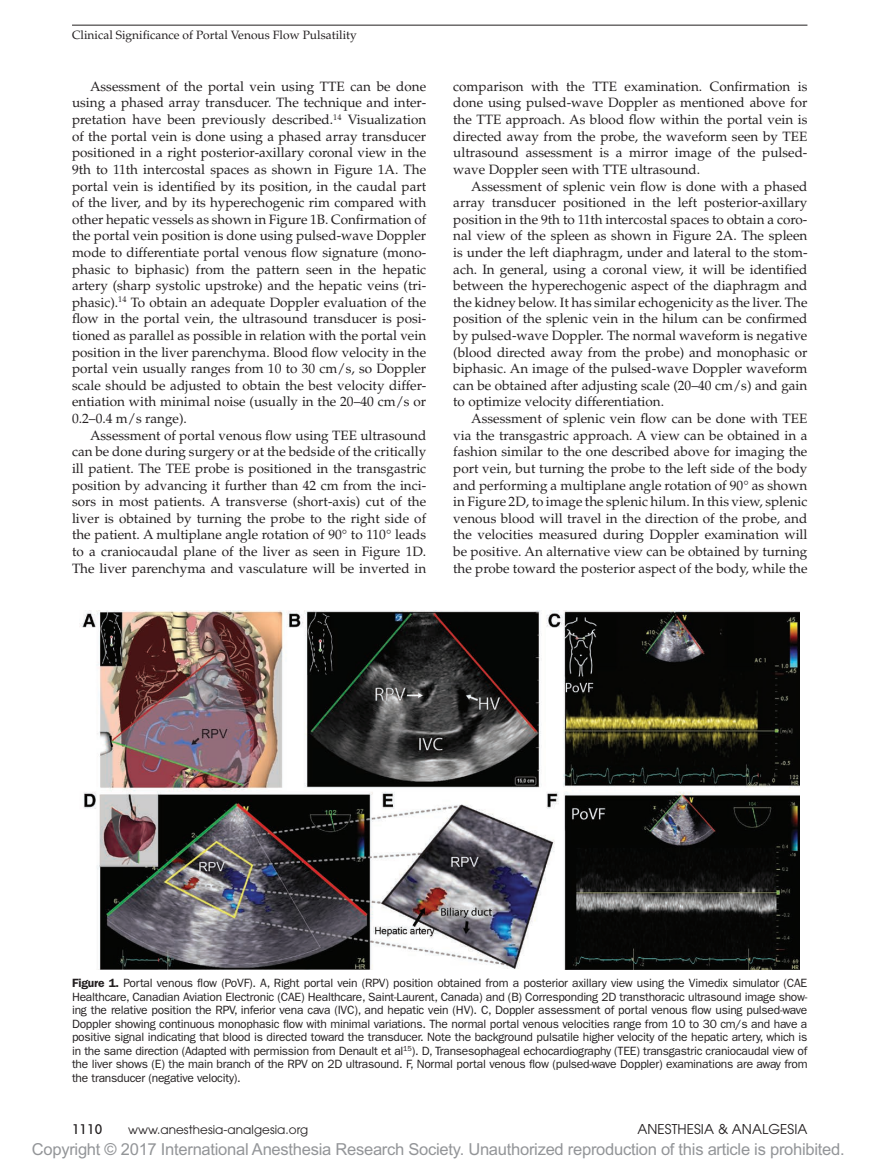
<style>
.page{position:relative;width:878px;height:1175px;background:#fff}
.page>*{position:absolute;margin:0;border:0;box-sizing:border-box;transform-origin:0 0}
.t1{font:16.5px "Arial MT Std";letter-spacing:-.015em;color:#939598}
.t2{font:13.5px/16.6px "Palatino LT Std";color:#231f20;text-align:justify}
.t3{font:13.5px "Avant Garde";letter-spacing:.005em;color:#231f20}
.t4{font:500 condensed 13.5px "Avant Garde";color:#231f20}
.t5{font:12px/13.5px "ITC Franklin Gothic Std";letter-spacing:-.02em;color:#231f20;text-align:justify}
.t6{font:12px "Palatino LT Std";color:#231f20}
.t7{font:12px "Avant Garde";letter-spacing:.005em;color:#231f20}
.s1{font-weight:600}
</style>
<div class="page">
<hr style="left:72px;top:25px;width:735px;height:1px;background:#231f20">
<img style="left:80px;top:610px;width:720px;height:359px">
<p class="t6" style="left:72px;top:28px;width:286px">Clinical Significance of Portal Venous Flow Pulsatility</p>
<p class="t2" style="left:72px;top:78px;width:356px;text-indent:18px">Assessment of the portal vein using TTE can be done using a phased array transducer. The technique and inter&shy;pretation have been previously described.<sup>14</sup> Visualization of the portal vein is done using a phased array transducer positioned in a right posterior-axillary coronal view in the 9th to 11th intercostal spaces as shown in Figure 1A. The portal vein is identified by its position, in the caudal part of the liver, and by its hyperechogenic rim compared with other hepatic vessels as shown in Figure 1B. Confirmation of the portal vein position is done using pulsed-wave Doppler mode to differentiate portal venous flow signature (mono&shy;phasic to biphasic) from the pattern seen in the hepatic artery (sharp systolic upstroke) and the hepatic veins (tri&shy;phasic).<sup>14</sup> To obtain an adequate Doppler evaluation of the flow in the portal vein, the ultrasound transducer is posi&shy;tioned as parallel as possible in relation with the portal vein position in the liver parenchyma. Blood flow velocity in the portal vein usually ranges from 10 to 30 cm/s, so Doppler scale should be adjusted to obtain the best velocity differ&shy;entiation with minimal noise (usually in the 20–40 cm/s or 0.2–0.4 m/s range).</p>
<p class="t2" style="left:72px;top:427px;width:356px;text-indent:18px">Assessment of portal venous flow using TEE ultrasound can be done during surgery or at the bedside of the critically ill patient. The TEE probe is positioned in the transgastric position by advancing it further than 42 cm from the inci&shy;sors in most patients. A transverse (short-axis) cut of the liver is obtained by turning the probe to the right side of the patient. A multiplane angle rotation of 90° to 110° leads to a craniocaudal plane of the liver as seen in Figure 1D.<br>The liver parenchyma and vasculature will be inverted in</p>
<p class="t2" style="left:453px;top:78px;width:356px">comparison with the TTE examination. Confirmation is done using pulsed-wave Doppler as mentioned above for the TTE approach. As blood flow within the portal vein is directed away from the probe, the waveform seen by TEE ultrasound assessment is a mirror image of the pulsed&shy;wave Doppler seen with TTE ultrasound.</p>
<p class="t2" style="left:453px;top:178px;width:356px;text-indent:18px">Assessment of splenic vein flow is done with a phased array transducer positioned in the left posterior-axillary position in the 9th to 11th intercostal spaces to obtain a coro&shy;nal view of the spleen as shown in Figure 2A. The spleen is under the left diaphragm, under and lateral to the stom&shy;ach. In general, using a coronal view, it will be identified between the hyperechogenic aspect of the diaphragm and the kidney below. It has similar echogenicity as the liver. The position of the splenic vein in the hilum can be confirmed by pulsed-wave Doppler. The normal waveform is negative (blood directed away from the probe) and monophasic or biphasic. An image of the pulsed-wave Doppler waveform can be obtained after adjusting scale (20–40 cm/s) and gain to optimize velocity differentiation.</p>
<p class="t2" style="left:453px;top:410px;width:356px;text-indent:18px">Assessment of splenic vein flow can be done with TEE via the transgastric approach. A view can be obtained in a fashion similar to the one described above for imaging the port vein, but turning the probe to the left side of the body and performing a multiplane angle rotation of 90° as shown in Figure 2D, to image the splenic hilum. In this view, splenic venous blood will travel in the direction of the probe, and the velocities measured during Doppler examination will be positive. An alternative view can be obtained by turning the probe toward the posterior aspect of the body, while the</p>
<p class="t5" style="left:72px;top:976px;width:737px"><span class="s1">Figure 1.</span> Portal venous flow (PoVF). A, Right portal vein (RPV) position obtained from a posterior axillary view using the Vimedix simulator (CAE Healthcare, Canadian Aviation Electronic (CAE) Healthcare, Saint-Laurent, Canada) and (B) Corresponding 2D transthoracic ultrasound image show&shy;ing the relative position the RPV, inferior vena cava (IVC), and hepatic vein (HV). C, Doppler assessment of portal venous flow using pulsed-wave Doppler showing continuous monophasic flow with minimal variations. The normal portal venous velocities range from 10 to 30 cm/s and have a positive signal indicating that blood is directed toward the transducer. Note the background pulsatile higher velocity of the hepatic artery, which is in the same direction (Adapted with permission from Denault et al<sup>15</sup>). D, Transesophageal echocardiography (TEE) transgastric craniocaudal view of the liver shows (E) the main branch of the RPV on 2D ultrasound. F, Normal portal venous flow (pulsed-wave Doppler) examinations are away from the transducer (negative velocity).</p>
<p class="t4" style="left:72px;top:1121px;width:32px">1110</p>
<p class="t7" style="left:128px;top:1123px;width:182px">www.anesthesia-analgesia.org</p>
<p class="t3" style="left:637px;top:1121px;width:171px">ANESTHESIA &amp; ANALGESIA</p>
<p class="t1" style="left:32px;top:1140px;width:814px">Copyright © 2017 International Anesthesia Research Society. Unauthorized reproduction of this article is prohibited.</p>
</div>
